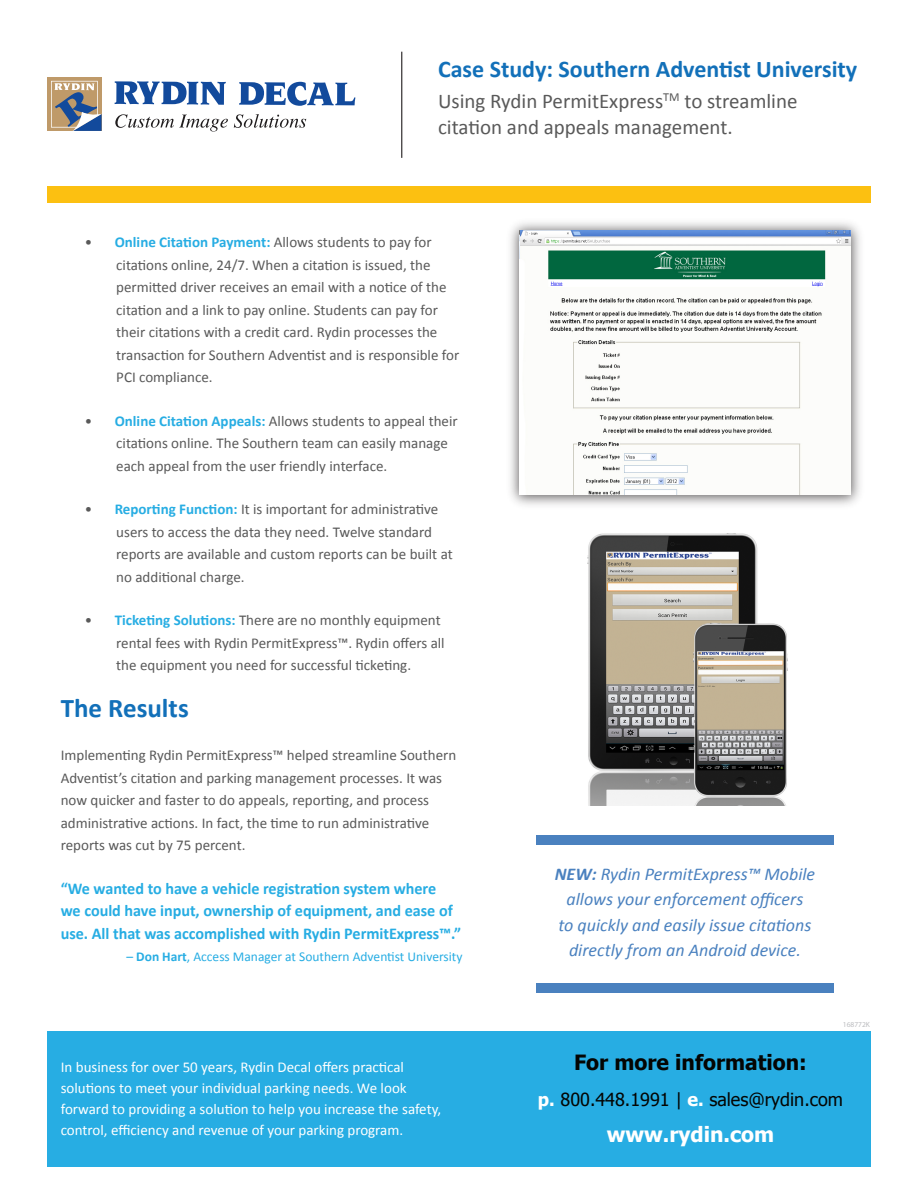
<style>
.page{position:relative;width:918px;height:1188px;background:#fff}
.page>*{position:absolute;margin:0;border:0;box-sizing:border-box;transform-origin:0 0}
.t1{font:700 27px "Calibri";color:#1270b9}
.t2{font:700 24px "Calibri";color:#1270b9}
.t3{font:21px/25.2px "Calibri";color:#595959}
.t4{font:700 21px "Tahoma";color:#040503}
.t5{font:700 21px "Tahoma";color:#fff}
.t6{font:italic 18px/25.5px "Calibri";color:#4a81bf;text-align:center}
.t7{font:18px "Tahoma";color:#040503}
.t8{font:700 16.5px/22.5px "Calibri";color:#27ade3}
.t9{font:15px/22.5px "Calibri";color:#595959}
.t10{font:15px/21px "Calibri";color:#fff}
.t11{font:13.5px "Calibri";color:#27ade3}
.t12{font:7.5px "Myriad Pro";color:#bcbdc0}
.s1{font-weight:700;color:#27ade3}
.s2{font-weight:700}
.s3{font-weight:700;color:#fff}
</style>
<div class="page">
<div style="left:47px;top:187px;width:824px;height:16px;background:#fcc011"></div>
<hr style="left:401px;top:52px;width:1px;height:106px;background:#231f20">
<svg style="left:115px;top:81px;width:111px;height:24px"></svg>
<svg style="left:239px;top:82px;width:116px;height:24px"></svg>
<svg style="left:47px;top:78px;width:55px;height:53px"></svg>
<svg style="left:51px;top:81px;width:51px;height:50px;background:#97938f"></svg>
<svg style="left:115px;top:114px;width:113px;height:18px"></svg>
<svg style="left:234px;top:114px;width:72px;height:14px"></svg>
<div style="left:47px;top:1031px;width:824px;height:135px;background:#27ade3"></div>
<img style="left:587px;top:533px;width:201px;height:272px">
<div style="left:536px;top:835px;width:298px;height:10px;background:#4a81bf"></div>
<div style="left:536px;top:984px;width:298px;height:9px;background:#4a81bf"></div>
<img style="left:510px;top:222px;width:350px;height:283px">
<img style="left:519px;top:231px;width:331px;height:263px">
<h2 class="t2" style="left:438px;top:54px;width:421px">Case Study: Southern Adventist University</h2>
<h3 class="t3" style="left:438px;top:88px;width:361px">Using Rydin PermitExpress<sup>TM</sup> to streamline citation and appeals management.</h3>
<p class="t9" style="left:116px;top:230px;width:345px;text-indent:-32px">• <span class="s1">Online Citation Payment:</span> Allows students to pay for citations online, 24/7. When a citation is issued, the permitted driver receives an email with a notice of the citation and a link to pay online. Students can pay for their citations with a credit card. Rydin processes the transaction for Southern Adventist and is responsible for PCI compliance.</p>
<p class="t9" style="left:116px;top:409px;width:343px;text-indent:-31px">• <span class="s1">Online Citation Appeals:</span> Allows students to appeal their citations online. The Southern team can easily manage each appeal from the user friendly interface.</p>
<p class="t9" style="left:116px;top:497px;width:338px;text-indent:-31px">• <span class="s1">Reporting Function:</span> It is important for administrative users to access the data they need. Twelve standard reports are available and custom reports can be built at no additional charge.</p>
<p class="t9" style="left:116px;top:608px;width:330px;text-indent:-31px">• <span class="s1">Ticketing Solutions:</span> There are no monthly equipment rental fees with Rydin PermitExpress™. Rydin offers all the equipment you need for successful ticketing.</p>
<h1 class="t1" style="left:61px;top:691px;width:130px">The Results</h1>
<p class="t9" style="left:61px;top:743px;width:397px">Implementing Rydin PermitExpress™ helped streamline Southern Adventist’s citation and parking management processes. It was now quicker and faster to do appeals, reporting, and process administrative actions. In fact, the time to run administrative reports was cut by 75 percent.</p>
<p class="t8" style="left:61px;top:876px;width:402px">“We wanted to have a vehicle registration system where<br>we could have input, ownership of equipment, and ease of use. All that was accomplished with Rydin PermitExpress™.”</p>
<p class="t11" style="left:126px;top:948px;width:338px">– <span class="s2">Don Hart</span>, Access Manager at Southern Adventist University</p>
<p class="t10" style="left:61px;top:1055px;width:382px">In business for over 50 years, Rydin Decal offers practical solutions to meet your individual parking needs. We look forward to providing a solution to help you increase the safety, control, efficiency and revenue of your parking program.</p>
<p class="t6" style="left:555px;top:860px;width:262px"><span class="s2">NEW:</span> Rydin PermitExpress™ Mobile allows your enforcement officers<br>to quickly and easily issue citations directly from an Android device.</p>
<p class="t12" style="left:843px;top:1020px;width:29px">168772K</p>
<h3 class="t4" style="left:574px;top:1048px;width:234px">For more information:</h3>
<p class="t7" style="left:538px;top:1088px;width:307px"><span class="s3">p.</span> 800.448.1991 | <span class="s3">e.</span> sales@rydin.com</p>
<h3 class="t5" style="left:607px;top:1120px;width:169px">www.rydin.com</h3>
</div>
